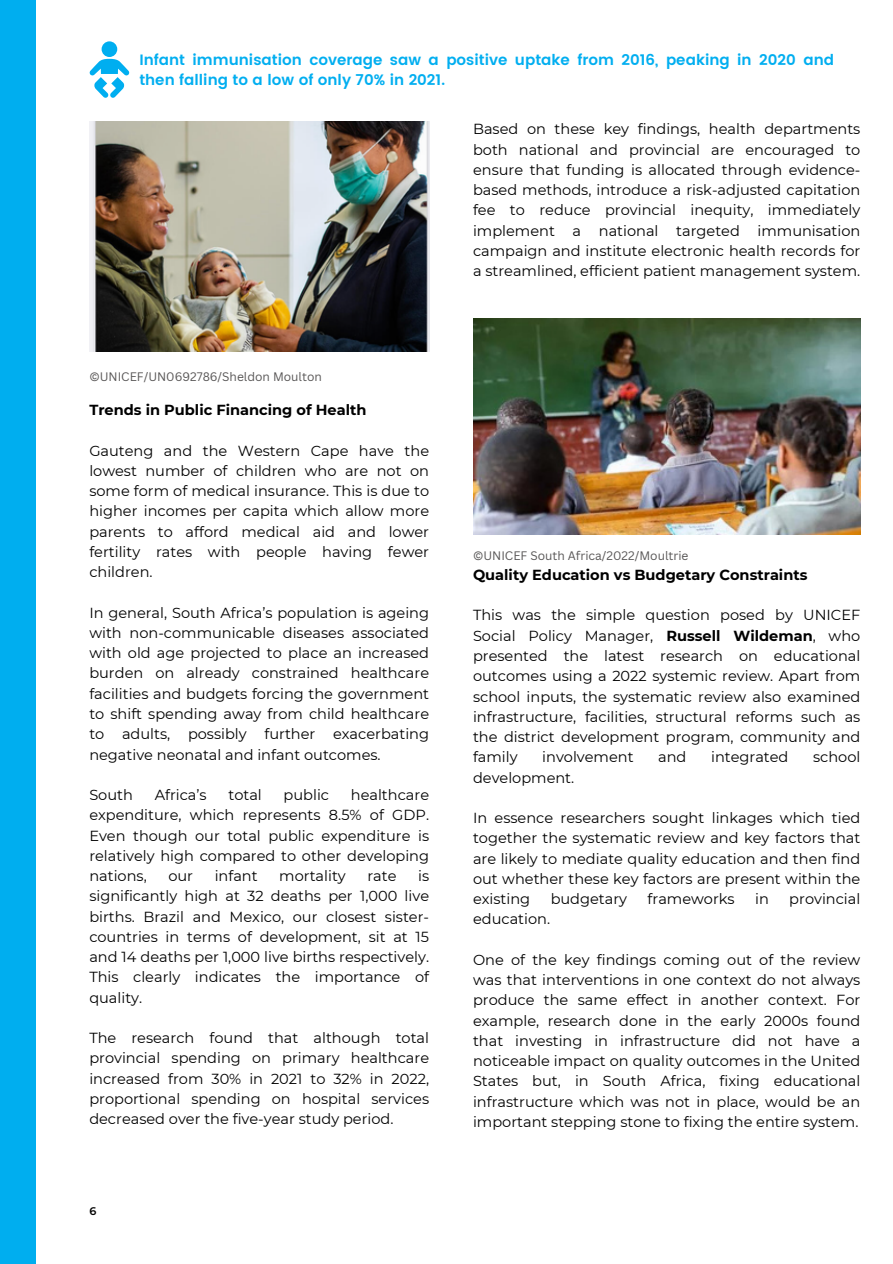
<style>
.page{position:relative;width:893px;height:1264px;background:#fff}
.page>*{position:absolute;margin:0;border:0;box-sizing:border-box;transform-origin:0 0}
.t1{font:600 15px/20.2px "Poppins";color:#00aef0}
.t2{font:14.55px/20.2px "Montserrat";color:#000;text-align:justify}
.t3{font:700 14.55px "Montserrat";color:#000}
.t4{font:12px "Canva Sans";color:#595757}
.t5{font:600 11.1px "Montserrat";color:#000001}
.s1{font-weight:700}
</style>
<div class="page">
<div style="left:102px;top:41px;width:15px;height:16px;background:#00aef0;border-radius:50%"></div>
<svg style="left:89px;top:59px;width:40px;height:39px"></svg>
<div style="left:0;top:0;width:35px;height:1263px;background:#00aeef"></div>
<img style="left:89px;top:121px;width:340px;height:231px">
<img style="left:473px;top:319px;width:387px;height:215px">
<h1 class="t1" style="left:139px;top:50px;width:696px">Infant immunisation coverage saw a positive uptake from 2016, peaking in 2020 and then falling to a low of only 70% in 2021.</h1>
<h2 class="t4" style="left:89px;top:368px;width:234px">©UNICEF/UN0692786/Sheldon Moulton</h2>
<p class="t3" style="left:89px;top:401px;width:278px">Trends in Public Financing of Health</p>
<h1 class="t2" style="left:89px;top:440px;width:341px">Gauteng and the Western Cape have the lowest number of children who are not on some form of medical insurance. This is due to higher incomes per capita which allow more parents to afford medical aid and lower fertility rates with people having fewer children.</h1>
<h2 class="t2" style="left:89px;top:602px;width:341px">In general, South Africa’s population is ageing with non-communicable diseases associated with old age projected to place an increased burden on already constrained healthcare facilities and budgets forcing the government to shift spending away from child healthcare to adults, possibly further exacerbating negative neonatal and infant outcomes.</h2>
<h1 class="t2" style="left:89px;top:784px;width:45px">South</h1>
<h1 class="t2" style="left:155px;top:784px;width:54px">Africa’s</h1>
<h1 class="t2" style="left:228px;top:784px;width:35px">total</h1>
<h1 class="t2" style="left:283px;top:784px;width:47px">public</h1>
<h1 class="t2" style="left:89px;top:784px;width:341px;text-indent:261px">healthcare expenditure, which represents 8.5% of GDP.<br>Even though our total public expenditure is relatively high compared to other developing nations,</h1>
<h1 class="t2" style="left:168px;top:865px;width:26px">our</h1>
<h1 class="t2" style="left:215px;top:865px;width:45px">infant</h1>
<h1 class="t2" style="left:279px;top:865px;width:68px">mortality</h1>
<h1 class="t2" style="left:367px;top:865px;width:31px">rate</h1>
<h1 class="t2" style="left:89px;top:865px;width:341px;text-indent:329px">is significantly high at 32 deaths per 1,000 live births. Brazil and Mexico, our closest sister&shy;countries in terms of development, sit at 15 and 14 deaths per 1,000 live births respectively.<br>This clearly indicates the importance of quality.</h1>
<h2 class="t2" style="left:89px;top:1027px;width:341px">The research found that although total provincial spending on primary healthcare increased from 30% in 2021 to 32% in 2022, proportional spending on hospital services decreased over the five-year study period.</h2>
<h2 class="t5" style="left:89px;top:1204px;width:8px">6</h2>
<h2 class="t2" style="left:473px;top:119px;width:389px">Based on these key findings, health departments both national and provincial are encouraged to ensure that funding is allocated through evidence&shy;based methods, introduce a risk-adjusted capitation fee to reduce provincial inequity, immediately implement a national targeted immunisation campaign and institute electronic health records for a streamlined, efficient patient management system.</h2>
<h2 class="t4" style="left:473px;top:547px;width:217px">©UNICEF South Africa/2022/Moultrie</h2>
<h2 class="t3" style="left:473px;top:566px;width:336px">Quality Education vs Budgetary Constraints</h2>
<p class="t2" style="left:473px;top:605px;width:389px">This was the simple question posed by UNICEF Social Policy Manager, <span class="s1">Russell Wildeman</span>, who presented the latest research on educational outcomes using a 2022 systemic review. Apart from school inputs, the systematic review also examined infrastructure, facilities, structural reforms such as the district development program, community and family</p>
<p class="t2" style="left:542px;top:747px;width:93px">involvement</p>
<p class="t2" style="left:658px;top:747px;width:30px">and</p>
<p class="t2" style="left:711px;top:747px;width:79px">integrated</p>
<p class="t2" style="left:813px;top:747px;width:49px">school</p>
<p class="t2" style="left:473px;top:767px;width:103px">development.</p>
<p class="t2" style="left:473px;top:807px;width:389px">In essence researchers sought linkages which tied together the systematic review and key factors that are likely to mediate quality education and then find out whether these key factors are present within the existing</p>
<p class="t2" style="left:550px;top:888px;width:78px">budgetary</p>
<p class="t2" style="left:647px;top:888px;width:89px">frameworks</p>
<p class="t2" style="left:755px;top:888px;width:15px">in</p>
<p class="t2" style="left:789px;top:888px;width:73px">provincial</p>
<p class="t2" style="left:473px;top:909px;width:79px">education.</p>
<p class="t2" style="left:473px;top:949px;width:389px">One of the key findings coming out of the review was that interventions in one context do not always produce the same effect in another context. For example, research done in the early 2000s found that investing in infrastructure did not have a noticeable impact on quality outcomes in the United States but, in South Africa, fixing educational infrastructure which was not in place, would be an important stepping stone to fixing the entire system.</p>
</div>
